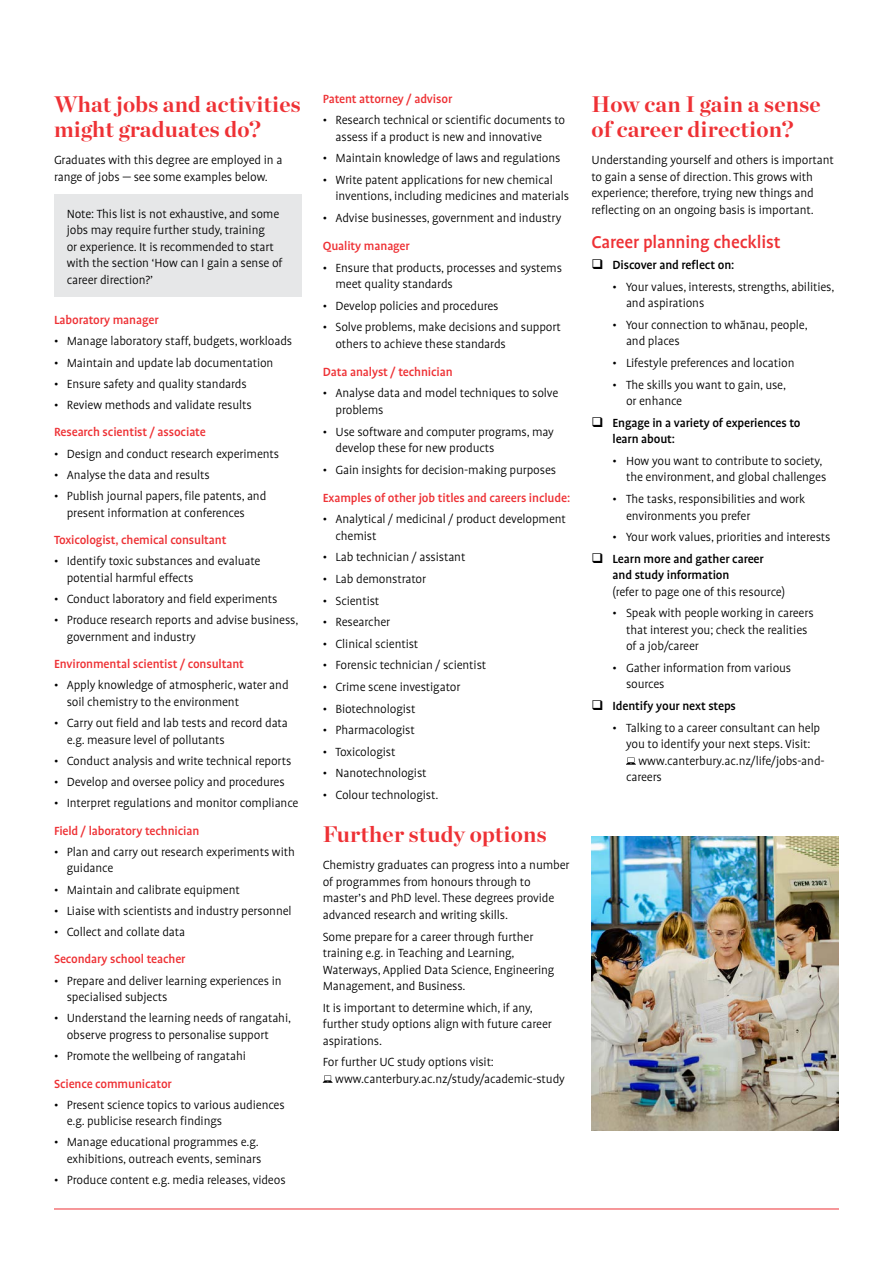
<style>
.page{position:relative;width:893px;height:1263px;background:#fff}
.page>*{position:absolute;margin:0;border:0;box-sizing:border-box;transform-origin:0 0}
.t1{font:700 22.5px/25.5px "Chronicle Display";letter-spacing:.01em;color:#ee3135}
.t2{font:500 19.5px "Profile Pro";letter-spacing:-.01em;color:#ee3135}
.t3{font:300 13.5px/16.5px "Profile Pro";letter-spacing:-.01em;color:#000}
.t4{font:500 13.5px "Profile Pro";letter-spacing:-.01em;color:#ee3135}
.t5{font:500 13.5px/16.5px "Profile Pro";letter-spacing:-.01em;color:#000}
</style>
<div class="page">
<svg style="left:323px;top:1075px;width:10px;height:8px"></svg>
<div style="left:54px;top:194px;width:247px;height:103px;background:#e6e7e8"></div>
<hr style="left:54px;top:1208px;width:785px;height:1px;background:#ee3135">
<img style="left:591px;top:837px;width:248px;height:293px">
<svg style="left:626px;top:757px;width:10px;height:8px"></svg>
<h1 class="t1" style="left:54px;top:89px;width:248px">What jobs and activities might graduates do?</h1>
<p class="t3" style="left:54px;top:152px;width:230px">Graduates with this degree are employed in a range of jobs — see some examples below.</p>
<p class="t3" style="left:67px;top:206px;width:217px">Note: This list is not exhaustive, and some jobs may require further study, training<br>or experience. It is recommended to start with the section ‘How can I gain a sense of career direction?’</p>
<p class="t4" style="left:54px;top:312px;width:106px">Laboratory manager</p>
<p class="t3" style="left:54px;top:334px;width:240px">• Manage laboratory staff, budgets, workloads</p>
<p class="t3" style="left:54px;top:355px;width:221px">• Maintain and update lab documentation</p>
<p class="t3" style="left:54px;top:376px;width:194px">• Ensure safety and quality standards</p>
<p class="t3" style="left:54px;top:397px;width:199px">• Review methods and validate results</p>
<p class="t4" style="left:54px;top:425px;width:153px">Research scientist / associate</p>
<p class="t3" style="left:54px;top:446px;width:227px">• Design and conduct research experiments</p>
<p class="t3" style="left:54px;top:467px;width:157px">• Analyse the data and results</p>
<p class="t3" style="left:67px;top:488px;width:201px;text-indent:-13px">• Publish journal papers, file patents, and present information at conferences</p>
<p class="t4" style="left:54px;top:532px;width:174px">Toxicologist, chemical consultant</p>
<p class="t3" style="left:67px;top:553px;width:195px;text-indent:-13px">• Identify toxic substances and evaluate potential harmful effects</p>
<p class="t3" style="left:54px;top:591px;width:225px">• Conduct laboratory and field experiments</p>
<p class="t3" style="left:67px;top:612px;width:233px;text-indent:-13px">• Produce research reports and advise business, government and industry</p>
<p class="t4" style="left:54px;top:656px;width:192px">Environmental scientist / consultant</p>
<p class="t3" style="left:67px;top:678px;width:223px;text-indent:-13px">• Apply knowledge of atmospheric, water and soil chemistry to the environment</p>
<p class="t3" style="left:67px;top:715px;width:223px;text-indent:-13px">• Carry out field and lab tests and record data e.g. measure level of pollutants</p>
<p class="t3" style="left:54px;top:753px;width:239px">• Conduct analysis and write technical reports</p>
<p class="t3" style="left:54px;top:774px;width:232px">• Develop and oversee policy and procedures</p>
<p class="t3" style="left:54px;top:795px;width:246px">• Interpret regulations and monitor compliance</p>
<p class="t4" style="left:54px;top:823px;width:147px">Field / laboratory technician</p>
<p class="t3" style="left:67px;top:844px;width:230px;text-indent:-13px">• Plan and carry out research experiments with guidance</p>
<p class="t3" style="left:54px;top:882px;width:187px">• Maintain and calibrate equipment</p>
<p class="t3" style="left:54px;top:903px;width:239px">• Liaise with scientists and industry personnel</p>
<p class="t3" style="left:54px;top:924px;width:133px">• Collect and collate data</p>
<p class="t4" style="left:54px;top:951px;width:133px">Secondary school teacher</p>
<p class="t3" style="left:67px;top:973px;width:216px;text-indent:-13px">• Prepare and deliver learning experiences in specialised subjects</p>
<p class="t3" style="left:67px;top:1010px;width:226px;text-indent:-13px">• Understand the learning needs of rangatahi, observe progress to personalise support</p>
<p class="t3" style="left:54px;top:1048px;width:193px">• Promote the wellbeing of rangatahi</p>
<p class="t4" style="left:54px;top:1076px;width:119px">Science communicator</p>
<p class="t3" style="left:67px;top:1097px;width:219px;text-indent:-13px">• Present science topics to various audiences e.g. publicise research findings</p>
<p class="t3" style="left:54px;top:1135px;width:209px;text-align:right">• Manage educational programmes e.g. exhibitions, outreach events, seminars</p>
<p class="t3" style="left:54px;top:1172px;width:233px">• Produce content e.g. media releases, videos</p>
<p class="t4" style="left:323px;top:91px;width:131px">Patent attorney / advisor</p>
<p class="t3" style="left:335px;top:112px;width:231px;text-indent:-13px">• Research technical or scientific documents to assess if a product is new and innovative</p>
<p class="t3" style="left:323px;top:151px;width:239px">• Maintain knowledge of laws and regulations</p>
<p class="t3" style="left:335px;top:172px;width:235px;text-indent:-13px">• Write patent applications for new chemical inventions, including medicines and materials</p>
<p class="t3" style="left:323px;top:210px;width:240px">• Advise businesses, government and industry</p>
<p class="t4" style="left:323px;top:238px;width:89px">Quality manager</p>
<p class="t3" style="left:335px;top:260px;width:228px;text-indent:-13px">• Ensure that products, processes and systems meet quality standards</p>
<p class="t3" style="left:323px;top:298px;width:177px">• Develop policies and procedures</p>
<p class="t3" style="left:335px;top:320px;width:227px;text-indent:-13px">• Solve problems, make decisions and support others to achieve these standards</p>
<p class="t4" style="left:323px;top:364px;width:132px">Data analyst / technician</p>
<p class="t3" style="left:335px;top:386px;width:224px;text-indent:-13px">• Analyse data and model techniques to solve problems</p>
<p class="t3" style="left:335px;top:424px;width:220px;text-indent:-13px">• Use software and computer programs, may develop these for new products</p>
<p class="t3" style="left:323px;top:462px;width:235px">• Gain insights for decision-making purposes</p>
<p class="t4" style="left:323px;top:490px;width:249px">Examples of other job titles and careers include:</p>
<p class="t3" style="left:335px;top:511px;width:232px;text-indent:-13px">• Analytical / medicinal / product development chemist</p>
<p class="t3" style="left:323px;top:549px;width:144px">• Lab technician / assistant</p>
<p class="t3" style="left:323px;top:571px;width:105px">• Lab demonstrator</p>
<p class="t3" style="left:323px;top:593px;width:58px">• Scientist</p>
<p class="t3" style="left:323px;top:614px;width:69px">• Researcher</p>
<p class="t3" style="left:323px;top:636px;width:97px">• Clinical scientist</p>
<p class="t3" style="left:323px;top:657px;width:165px">• Forensic technician / scientist</p>
<p class="t3" style="left:323px;top:679px;width:139px">• Crime scene investigator</p>
<p class="t3" style="left:323px;top:701px;width:94px">• Biotechnologist</p>
<p class="t3" style="left:323px;top:722px;width:94px">• Pharmacologist</p>
<p class="t3" style="left:323px;top:744px;width:74px">• Toxicologist</p>
<p class="t3" style="left:323px;top:765px;width:105px">• Nanotechnologist</p>
<p class="t3" style="left:323px;top:787px;width:117px">• Colour technologist.</p>
<h1 class="t1" style="left:323px;top:820px;width:225px">Further study options</h1>
<p class="t3" style="left:323px;top:858px;width:248px">Chemistry graduates can progress into a number of programmes from honours through to master’s and PhD level. These degrees provide advanced research and writing skills.</p>
<p class="t3" style="left:323px;top:929px;width:233px">Some prepare for a career through further training e.g. in Teaching and Learning, Waterways, Applied Data Science, Engineering Management, and Business.</p>
<p class="t3" style="left:323px;top:1000px;width:231px">It is important to determine which, if any, further study options align with future career aspirations.</p>
<p class="t3" style="left:335px;top:1054px;width:231px;text-indent:-12px">For further UC study options visit: www.canterbury.ac.nz/study/academic-study</p>
<h1 class="t1" style="left:591px;top:89px;width:231px">How can I gain a sense of career direction?</h1>
<p class="t3" style="left:591px;top:152px;width:244px">Understanding yourself and others is important to gain a sense of direction. This grows with experience; therefore, trying new things and reflecting on an ongoing basis is important.</p>
<h2 class="t2" style="left:591px;top:231px;width:191px">Career planning checklist</h2>
<p class="t5" style="left:612px;top:257px;width:123px">Discover and reflect on:</p>
<p class="t3" style="left:626px;top:279px;width:210px;text-indent:-14px">• Your values, interests, strengths, abilities, and aspirations</p>
<p class="t3" style="left:626px;top:317px;width:183px;text-indent:-14px">• Your connection to whānau, people, and places</p>
<p class="t3" style="left:612px;top:355px;width:184px">• Lifestyle preferences and location</p>
<p class="t3" style="left:626px;top:377px;width:162px;text-indent:-14px">• The skills you want to gain, use, or enhance</p>
<p class="t5" style="left:612px;top:415px;width:190px">Engage in a variety of experiences to learn about:</p>
<p class="t3" style="left:612px;top:453px;width:215px;text-align:right">• How you want to contribute to society, the environment, and global challenges</p>
<p class="t3" style="left:626px;top:491px;width:181px;text-indent:-14px">• The tasks, responsibilities and work environments you prefer</p>
<p class="t3" style="left:612px;top:529px;width:219px">• Your work values, priorities and interests</p>
<p class="t5" style="left:612px;top:551px;width:153px">Learn more and gather career and study information</p>
<p class="t3" style="left:612px;top:584px;width:174px">(refer to page one of this resource)</p>
<p class="t3" style="left:626px;top:605px;width:189px;text-indent:-14px">• Speak with people working in careers that interest you; check the realities of a job/career</p>
<p class="t3" style="left:626px;top:660px;width:167px;text-indent:-14px">• Gather information from various sources</p>
<p class="t5" style="left:612px;top:698px;width:125px">Identify your next steps</p>
<p class="t3" style="left:612px;top:720px;width:209px">• Talking to a career consultant can help</p>
<p class="t3" style="left:626px;top:736px;width:186px">you to identify your next steps. Visit:</p>
<p class="t3" style="left:638px;top:753px;width:188px">www.canterbury.ac.nz/life/jobs-and-</p>
<p class="t3" style="left:626px;top:769px;width:37px">careers</p>
</div>
